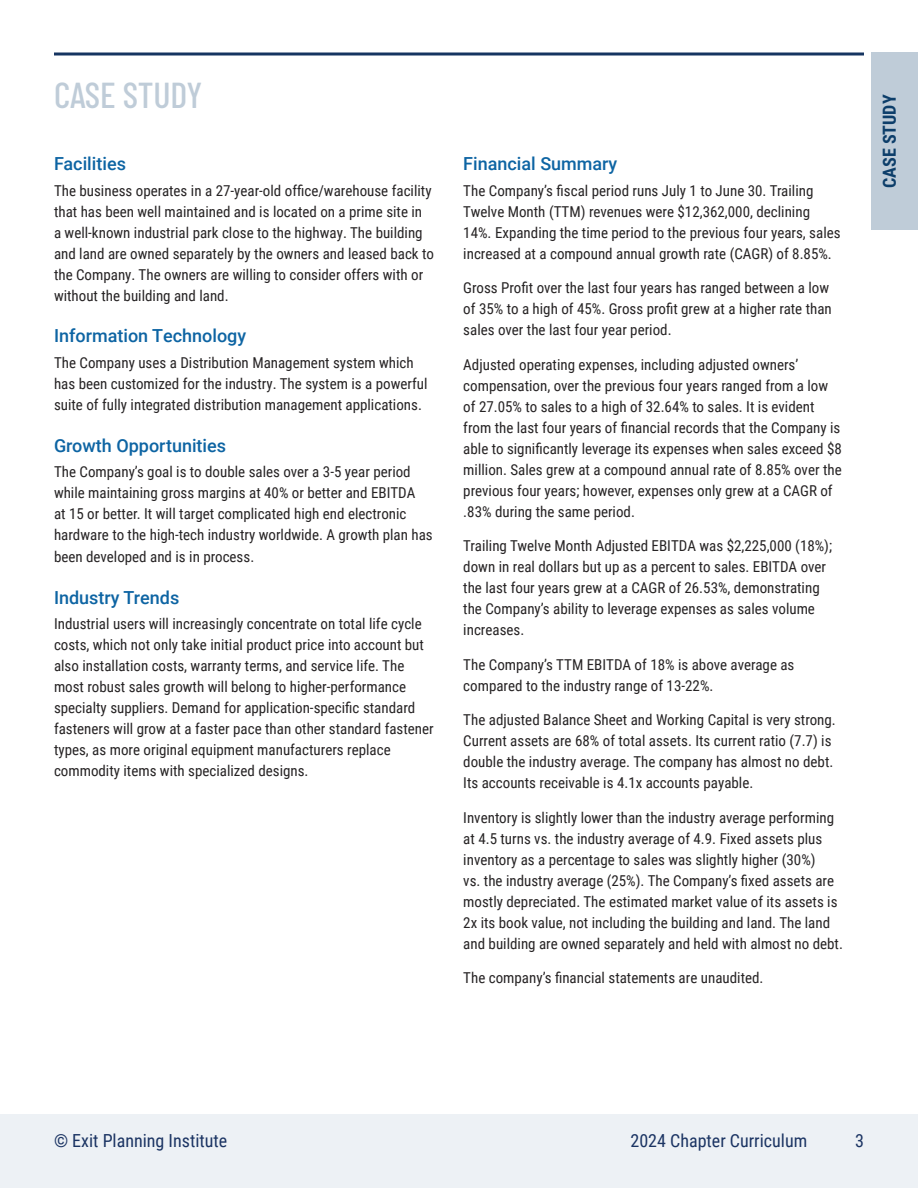
<style>
.page{position:relative;width:918px;height:1188px;background:#fff}
.page>*{position:absolute;margin:0;border:0;box-sizing:border-box;transform-origin:0 0}
.Section_Title_-_Page{font:500 36px "Barlow Condensed";letter-spacing:-.01em;color:#bfccd8}
.Subhead{font:500 18px "Roboto";color:#0d64a3}
.t1{font:18px "Roboto Condensed";color:#1b3463}
.Sidebar_Quote_-_Smal{font:700 18px "Roboto Condensed";color:#0d3e6a}
.Body{font:15px/21px "Roboto Condensed";color:#262324}
</style>
<div class="page">
<div style="left:0;top:1114px;width:918px;height:74px;background:#edf1f5"></div>
<svg style="left:54px;top:52px;width:810px;height:4px;background:#506788"></svg>
<div style="left:872px;top:52px;width:46px;height:178px;background:#bfccd8"></div>
<p class="Section_Title_-_Page" style="left:54px;top:69px;width:150px">CASE STUDY</p>
<p class="Subhead" style="left:54px;top:151px;width:74px">Facilities</p>
<p class="Body" style="left:54px;top:179px;width:382px">The business operates in a 27-year-old office/warehouse facility that has been well maintained and is located on a prime site in<br>a well-known industrial park close to the highway. The building and land are owned separately by the owners and leased back to the Company. The owners are willing to consider offers with or without the building and land.</p>
<p class="Subhead" style="left:54px;top:323px;width:194px">Information Technology</p>
<p class="Body" style="left:54px;top:352px;width:375px">The Company uses a Distribution Management system which has been customized for the industry. The system is a powerful suite of fully integrated distribution management applications.</p>
<p class="Subhead" style="left:54px;top:433px;width:174px">Growth Opportunities</p>
<p class="Body" style="left:54px;top:461px;width:380px">The Company’s goal is to double sales over a 3-5 year period while maintaining gross margins at 40% or better and EBITDA<br>at 15 or better. It will target complicated high end electronic hardware to the high-tech industry worldwide. A growth plan has been developed and is in process.</p>
<p class="Subhead" style="left:54px;top:585px;width:127px">Industry Trends</p>
<p class="Body" style="left:54px;top:613px;width:381px">Industrial users will increasingly concentrate on total life cycle costs, which not only take initial product price into account but also installation costs, warranty terms, and service life. The most robust sales growth will belong to higher-performance specialty suppliers. Demand for application-specific standard fasteners will grow at a faster pace than other standard fastener types, as more original equipment manufacturers replace commodity items with specialized designs.</p>
<p class="Subhead" style="left:463px;top:151px;width:156px">Financial Summary</p>
<p class="Body" style="left:463px;top:179px;width:379px">The Company’s fiscal period runs July 1 to June 30. Trailing Twelve Month (TTM) revenues were $12,362,000, declining 14%. Expanding the time period to the previous four years, sales increased at a compound annual growth rate (CAGR) of 8.85%.</p>
<p class="Body" style="left:463px;top:277px;width:370px">Gross Profit over the last four years has ranged between a low of 35% to a high of 45%. Gross profit grew at a higher rate than sales over the last four year period.</p>
<p class="Body" style="left:463px;top:353px;width:380px">Adjusted operating expenses, including adjusted owners’ compensation, over the previous four years ranged from a low of 27.05% to sales to a high of 32.64% to sales. It is evident from the last four years of financial records that the Company is able to significantly leverage its expenses when sales exceed $8 million. Sales grew at a compound annual rate of 8.85% over the previous four years; however, expenses only grew at a CAGR of .83% during the same period.</p>
<p class="Body" style="left:463px;top:535px;width:370px">Trailing Twelve Month Adjusted EBITDA was $2,225,000 (18%); down in real dollars but up as a percent to sales. EBITDA over the last four years grew at a CAGR of 26.53%, demonstrating the Company’s ability to leverage expenses as sales volume increases.</p>
<p class="Body" style="left:463px;top:653px;width:333px">The Company’s TTM EBITDA of 18% is above average as compared to the industry range of 13-22%.</p>
<p class="Body" style="left:463px;top:709px;width:374px">The adjusted Balance Sheet and Working Capital is very strong.<br>Current assets are 68% of total assets. Its current ratio (7.7) is double the industry average. The company has almost no debt.<br>Its accounts receivable is 4.1x accounts payable.</p>
<p class="Body" style="left:463px;top:806px;width:381px">Inventory is slightly lower than the industry average performing at 4.5 turns vs. the industry average of 4.9. Fixed assets plus inventory as a percentage to sales was slightly higher (30%)<br>vs. the industry average (25%). The Company’s fixed assets are mostly depreciated. The estimated market value of its assets is 2x its book value, not including the building and land. The land and building are owned separately and held with almost no debt.</p>
<p class="Body" style="left:463px;top:967px;width:302px">The company’s financial statements are unaudited.</p>
<p class="Sidebar_Quote_-_Smal" style="left:877px;top:188px;width:95px;rotate:-90deg">CASE STUDY</p>
<p class="t1" style="left:54px;top:1128px;width:175px">© Exit Planning Institute</p>
<p class="t1" style="left:631px;top:1128px;width:178px">2024 Chapter Curriculum</p>
<p class="t1" style="left:855px;top:1128px;width:10px">3</p>
</div>
